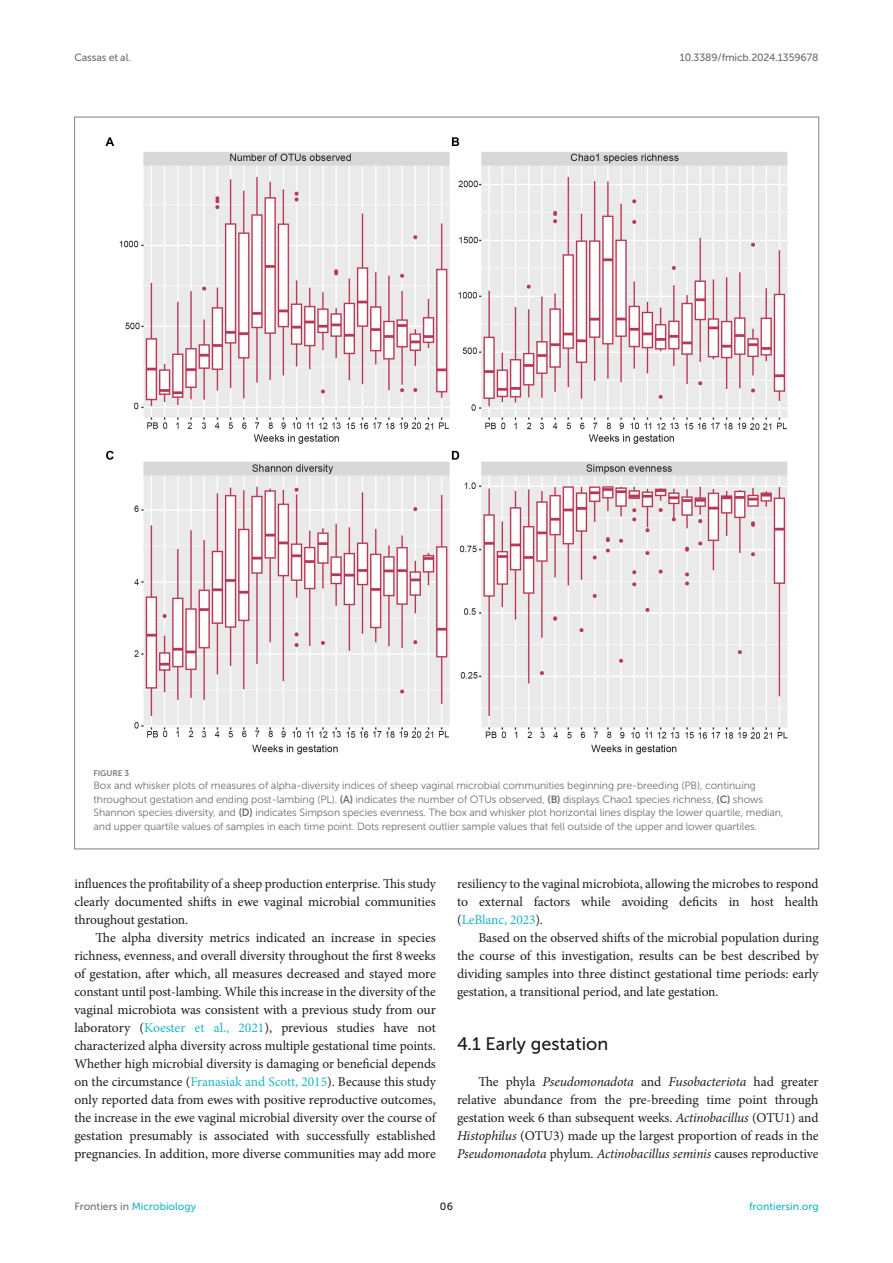
<style>
.page{position:relative;width:893px;height:1263px;background:#fff}
.page>*{position:absolute;margin:0;border:0;box-sizing:border-box;transform-origin:0 0}
.HEAD_2{font:18px "Museo Sans 500";color:#1b1c1b}
.TEXT{font:13.5px/18px "Minion Pro";letter-spacing:-.005em;color:#1b1c1b;text-align:justify}
.TEXT_FLUSH{font:13.5px/18px "Minion Pro";letter-spacing:-.005em;color:#1b1c1b;text-align:justify}
.FIG_LEG{font:10.5px/13.5px "Museo Sans 300";letter-spacing:-.01em;color:#706f70}
.t1{font:10.5px "Museo Sans 500";color:#1db5c3}
.t2{font:10.5px "Museo Sans 500";letter-spacing:-.015em;color:#706f70}
.t3{font:10.5px "Museo Sans 500";color:#1b1c1b}
.FIG_HD{font:8.25px "Museo Sans 700";letter-spacing:-.01em;color:#7e7f7f}
.s1{font-family:"Museo Sans 700"}
.s2{color:#1db5c3}
.s3{font-style:italic}
.s4{color:#706f70}
</style>
<div class="page">
<img style="left:105px;top:137px;width:683px;height:618px">
<p class="t2" style="left:74px;top:51px;width:58px">Cassas et al.</p>
<p class="t2" style="left:680px;top:51px;width:140px">10.3389/fmicb.2024.1359678</p>
<p class="FIG_HD" style="left:94px;top:768px;width:37px">FIGURE 3</p>
<p class="FIG_LEG" style="left:94px;top:779px;width:691px">Box and whisker plots of measures of alpha-diversity indices of sheep vaginal microbial communities beginning pre-breeding (PB), continuing throughout gestation and ending post-lambing (PL). <span class="s1">(A)</span> indicates the number of OTUs observed, <span class="s1">(B)</span> displays Chao1 species richness, <span class="s1">(C)</span> shows Shannon species diversity, and <span class="s1">(D)</span> indicates Simpson species evenness. The box and whisker plot horizontal lines display the lower quartile, median, and upper quartile values of samples in each time point. Dots represent outlier sample values that fell outside of the upper and lower quartiles.</p>
<p class="TEXT_FLUSH" style="left:74px;top:875px;width:363px">influences the profitability of a sheep production enterprise. This study clearly documented shifts in ewe vaginal microbial communities throughout gestation.</p>
<p class="TEXT" style="left:74px;top:929px;width:363px;text-indent:21px">The alpha diversity metrics indicated an increase in species richness, evenness, and overall diversity throughout the first 8weeks of gestation, after which, all measures decreased and stayed more constant until post-lambing. While this increase in the diversity of the vaginal microbiota was consistent with a previous study from our laboratory (<span class="s2">Koester et al., 2021</span>), previous studies have not characterized alpha diversity across multiple gestational time points.<br>Whether high microbial diversity is damaging or beneficial depends on the circumstance (<span class="s2">Franasiak and Scott, 2015</span>). Because this study only reported data from ewes with positive reproductive outcomes, the increase in the ewe vaginal microbial diversity over the course of gestation presumably is associated with successfully established pregnancies. In addition, more diverse communities may add more</p>
<p class="TEXT" style="left:457px;top:875px;width:363px">resiliency to the vaginal microbiota, allowing the microbes to respond to external factors while avoiding deficits in host health (<span class="s2">LeBlanc, 2023</span>).</p>
<p class="TEXT" style="left:457px;top:929px;width:363px;text-indent:21px">Based on the observed shifts of the microbial population during the course of this investigation, results can be best described by dividing samples into three distinct gestational time periods: early gestation, a transitional period, and late gestation.</p>
<p class="HEAD_2" style="left:457px;top:1034px;width:153px">4.1 Early gestation</p>
<p class="TEXT_FLUSH" style="left:457px;top:1073px;width:363px;text-indent:21px">The phyla <span class="s3">Pseudomonadota</span> and <span class="s3">Fusobacteriota</span> had greater relative abundance from the pre-breeding time point through gestation week 6 than subsequent weeks. <span class="s3">Actinobacillus</span> (OTU1) and <span class="s3">Histophilus</span> (OTU3) made up the largest proportion of reads in the <span class="s3">Pseudomonadota</span> phylum. <span class="s3">Actinobacillus seminis</span> causes reproductive</p>
<p class="t1" style="left:74px;top:1200px;width:123px"><span class="s4">Frontiers in</span> Microbiology</p>
<p class="t3" style="left:440px;top:1200px;width:15px">06</p>
<p class="t1" style="left:749px;top:1200px;width:71px">frontiersin.org</p>
</div>
